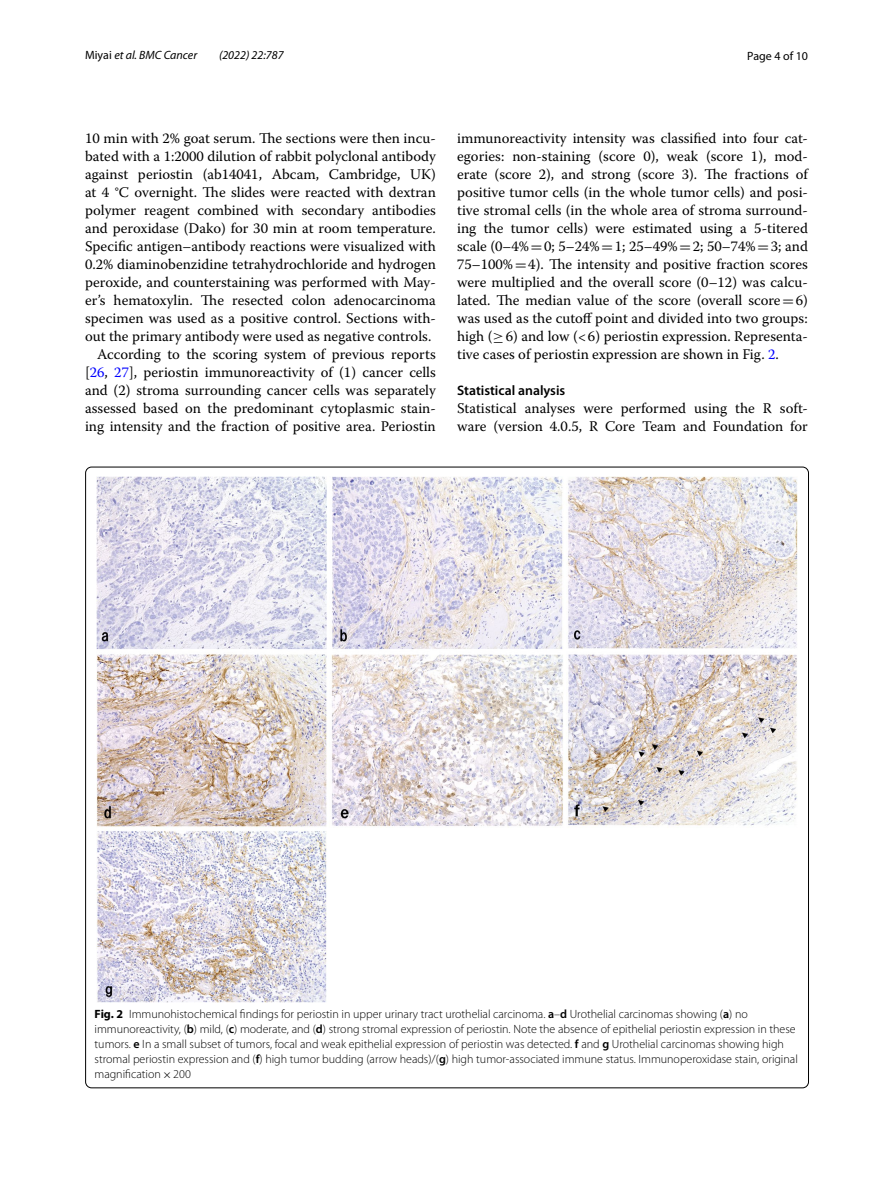
<style>
.page{position:relative;width:893px;height:1187px;background:#fff}
.page>*{position:absolute;margin:0;border:0;box-sizing:border-box;transform-origin:0 0}
.t1{font:14.7px/18px "Warnock Pro";color:#000;text-align:right}
.t2{font:600 13.8px "Myriad Pro";color:#000}
.t3{font:300 12px/15px "Myriad Pro";color:#000}
.t4{font:italic 12px "Myriad Pro";color:#000}
.t5{font:12px "Myriad Pro";color:#000}
.s1{font-style:normal}
.s2{color:#00f}
.s3{font-family:"MTSY"}
.s4{font-weight:700}
.s5{font-weight:600}
.s6{font-family:"MTSY";font-weight:400}
</style>
<div class="page">
<img style="left:97px;top:476px;width:700px;height:526px">
<p class="t4" style="left:85px;top:48px;width:114px"><span class="s1">Miyai</span> et al. BMC Cancer</p>
<p class="t4" style="left:219px;top:48px;width:66px">(2022) 22:787</p>
<p class="t5" style="left:747px;top:48px;width:62px">Page 4 of 10</p>
<p class="t1" style="left:85px;top:128px;width:352px">10 min with 2% goat serum. The sections were then incu&shy;bated with a 1:2000 dilution of rabbit polyclonal antibody against periostin (ab14041, Abcam, Cambridge, UK) at 4 °C overnight. The slides were reacted with dextran polymer reagent combined with secondary antibodies and peroxidase (Dako) for 30 min at room temperature.<br>Specific antigen–antibody reactions were visualized with 0.2% diaminobenzidine tetrahydrochloride and hydrogen peroxide, and counterstaining was performed with May&shy;er’s hematoxylin. The resected colon adenocarcinoma specimen was used as a positive control. Sections with&shy;out the primary antibody were used as negative controls.<br>According to the scoring system of previous reports [<span class="s2">26</span>, <span class="s2">27</span>], periostin immunoreactivity of (1) cancer cells and (2) stroma surrounding cancer cells was separately assessed based on the predominant cytoplasmic stain&shy;ing intensity and the fraction of positive area. Periostin</p>
<p class="t1" style="left:457px;top:128px;width:352px;text-align:justify">immunoreactivity intensity was classified into four cat&shy;egories: non-staining (score 0), weak (score 1), mod&shy;erate (score 2), and strong (score 3). The fractions of positive tumor cells (in the whole tumor cells) and posi&shy;tive stromal cells (in the whole area of stroma surround&shy;ing the tumor cells) were estimated using a 5-titered scale (0–4%<span class="s3">=</span>0; 5–24%<span class="s3">=</span>1; 25–49%<span class="s3">=</span>2; 50–74%<span class="s3">=</span>3; and 75–100%<span class="s3">=</span>4). The intensity and positive fraction scores were multiplied and the overall score (0–12) was calcu&shy;lated. The median value of the score (overall score<span class="s3">=</span>6) was used as the cutoff point and divided into two groups: high (<span class="s3">≥</span>6) and low (&lt;6) periostin expression. Representa&shy;tive cases of periostin expression are shown in Fig. <span class="s2">2</span>.</p>
<p class="t2" style="left:457px;top:381px;width:110px">Statistical analysis</p>
<p class="t1" style="left:457px;top:398px;width:352px;text-align:left">Statistical analyses were performed using the R soft&shy;ware (version 4.0.5, R Core Team and Foundation for</p>
<p class="t3" style="left:95px;top:1006px;width:705px"><span class="s4">Fig. 2</span> Immunohistochemical findings for periostin in upper urinary tract urothelial carcinoma. <span class="s5">a</span>–<span class="s5">d</span> Urothelial carcinomas showing (<span class="s5">a</span>) no immunoreactivity, (<span class="s5">b</span>) mild, (<span class="s5">c</span>) moderate, and (<span class="s5">d</span>) strong stromal expression of periostin. Note the absence of epithelial periostin expression in these tumors. <span class="s5">e</span> In a small subset of tumors, focal and weak epithelial expression of periostin was detected. <span class="s5">f</span> and <span class="s5">g</span> Urothelial carcinomas showing high stromal periostin expression and (<span class="s5">f</span>) high tumor budding (arrow heads)/(<span class="s5">g</span>) high tumor-associated immune status. Immunoperoxidase stain, original magnification<span class="s6">×</span>200</p>
</div>
